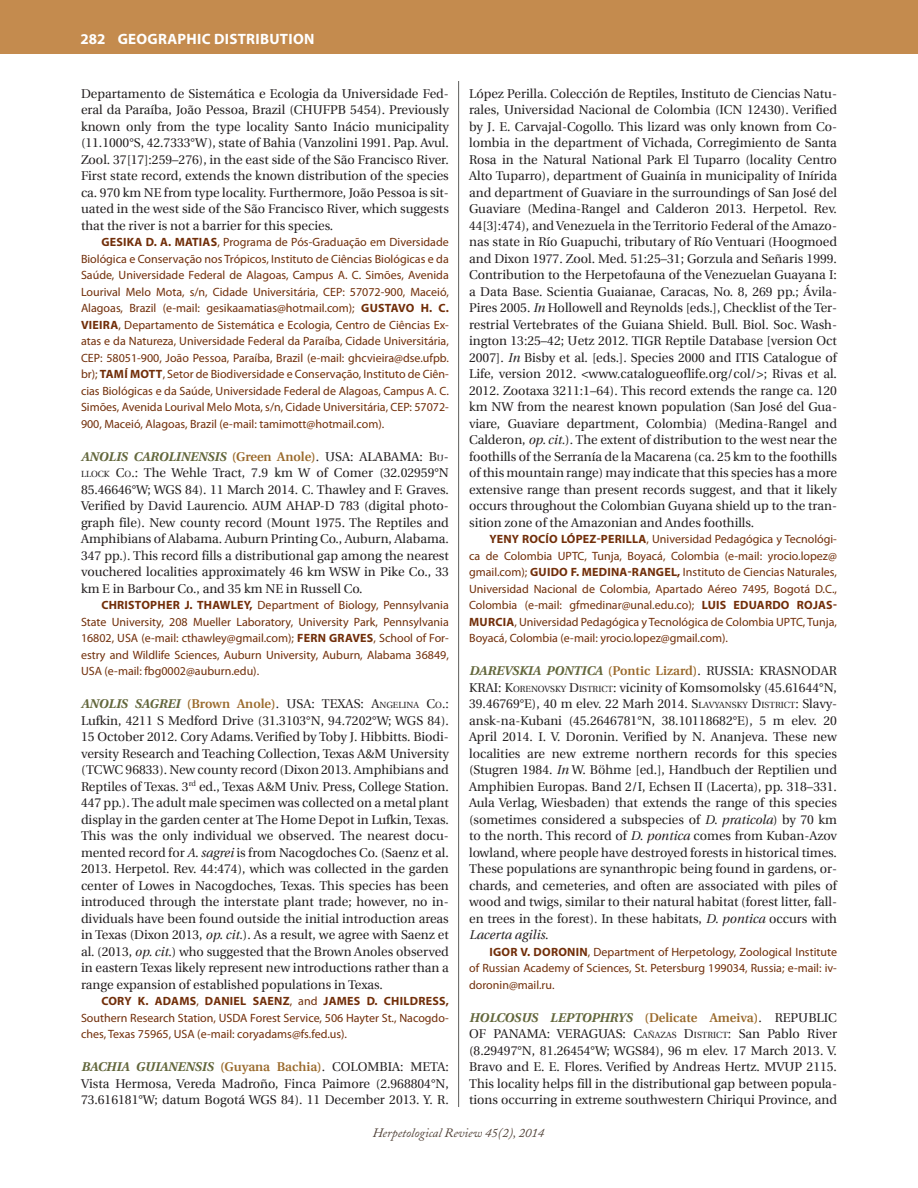
<style>
.page{position:relative;width:918px;height:1188px;background:#fff}
.page>*{position:absolute;margin:0;border:0;box-sizing:border-box;transform-origin:0 0}
.t1{font:700 15px "Myriad Pro";letter-spacing:.02em;color:#fff}
.Geo_Dist_nested_para{font:12.75px/16.5px "Utopia";color:#231f20;text-align:justify}
.Geo_Dist_Nested__no{font:12.75px/16.5px "Utopia";color:#231f20;text-align:justify}
.t2{font:italic 12.75px "Adobe Caslon";color:#504137}
.Geo_Dist_authors{font:12px/16.5px "Myriad Pro";color:#712e09;text-align:justify}
.s1{font-weight:700}
.s2{font-weight:700;font-style:italic;color:#63673c}
.s3{font-weight:600;color:#9a6a2c}
.s4{font-size:8.85px}
.s5{font-style:inherit}
.s6{font-style:italic}
</style>
<div class="page">
<hr style="left:458px;top:81px;width:1px;height:1026px;background:#5e5e5c">
<div style="left:0;top:0;width:918px;height:54px;background:#c48b4e"></div>
<p class="t1" style="left:80px;top:29px;width:236px">282 GEOGRAPHIC DISTRIBUTION</p>
<p class="Geo_Dist_Nested__no" style="left:81px;top:85px;width:369px">Departamento de Sistemática e Ecologia da Universidade Fed&shy;eral da Paraíba, João Pessoa, Brazil (CHUFPB 5454). Previously known only from the type locality Santo Inácio municipality (11.1000°S, 42.7333°W), state of Bahia (Vanzolini 1991. Pap. Avul.<br>Zool. 37[17]:259–276), in the east side of the São Francisco River.<br>First state record, extends the known distribution of the species ca. 970 km NE from type locality. Furthermore, João Pessoa is sit&shy;uated in the west side of the São Francisco River, which suggests that the river is not a barrier for this species.</p>
<p class="Geo_Dist_authors" style="left:81px;top:234px;width:369px;text-indent:20px"><span class="s1">GESIKA D. A. MATIAS</span>, Programa de Pós-Graduação em Diversidade Biológica e Conservação nos Trópicos, Instituto de Ciências Biológicas e da Saúde, Universidade Federal de Alagoas, Campus A. C. Simões, Avenida Lourival Melo Mota, s/n, Cidade Universitária, CEP: 57072-900, Maceió, Alagoas, Brazil (e-mail: gesikaamatias@hotmail.com); <span class="s1">GUSTAVO H. C.<br>VIEIRA</span>, Departamento de Sistemática e Ecologia, Centro de Ciências Ex&shy;atas e da Natureza, Universidade Federal da Paraíba, Cidade Universitária, CEP: 58051-900, João Pessoa, Paraíba, Brazil (e-mail: ghcvieira@dse.ufpb. br); <span class="s1">TAMÍ MOTT</span>, Setor de Biodiversidade e Conservação, Instituto de Ciên&shy;cias Biológicas e da Saúde, Universidade Federal de Alagoas, Campus A. C.<br>Simões, Avenida Lourival Melo Mota, s/n, Cidade Universitária, CEP: 57072- 900, Maceió, Alagoas, Brazil (e-mail: tamimott@hotmail.com).</p>
<p class="Geo_Dist_nested_para" style="left:81px;top:448px;width:369px"><span class="s2">ANOLIS CAROLINENSIS</span> <span class="s3">(Green Anole)</span>. USA: ALABAMA: B<span class="s4">U</span><span class="s5">-</span><span class="s4">LLOCK</span> C<span class="s4">O</span>.: The Wehle Tract, 7.9 km W of Comer (32.02959°N 85.46646°W; WGS 84). 11 March 2014. C. Thawley and F. Graves.<br>Verified by David Laurencio. AUM AHAP-D 783 (digital photo&shy;graph file). New county record (Mount 1975. The Reptiles and Amphibians of Alabama. Auburn Printing Co., Auburn, Alabama.<br>347 pp.). This record fills a distributional gap among the nearest vouchered localities approximately 46 km WSW in Pike Co., 33 km E in Barbour Co., and 35 km NE in Russell Co.</p>
<p class="Geo_Dist_authors" style="left:81px;top:597px;width:369px;text-indent:20px"><span class="s1">CHRISTOPHER J. THAWLEY,</span> Department of Biology, Pennsylvania State University, 208 Mueller Laboratory, University Park, Pennsylvania 16802, USA (e-mail: cthawley@gmail.com); <span class="s1">FERN GRAVES</span>, School of For&shy;estry and Wildlife Sciences, Auburn University, Auburn, Alabama 36849, USA (e-mail: fbg0002@auburn.edu).</p>
<p class="Geo_Dist_nested_para" style="left:81px;top:696px;width:369px"><span class="s2">ANOLIS SAGREI</span> <span class="s3">(Brown Anole)</span>. USA: TEXAS: <span class="s5">A</span><span class="s4">NGELINA</span> <span class="s5">C</span><span class="s4">O</span>.:<br>Lufkin, 4211 S Medford Drive (31.3103°N, 94.7202°W; WGS 84).<br>15 October 2012. Cory Adams. Verified by Toby J. Hibbitts. Biodi&shy;versity Research and Teaching Collection, Texas A&amp;M University (TCWC 96833). New county record (Dixon 2013. Amphibians and Reptiles of Texas. 3<sup>rd</sup> ed., Texas A&amp;M Univ. Press, College Station.<br>447 pp.). The adult male specimen was collected on a metal plant display in the garden center at The Home Depot in Lufkin, Texas.<br>This was the only individual we observed. The nearest docu&shy;mented record for <span class="s6">A. sagrei</span> is from Nacogdoches Co. (Saenz et al.<br>2013. Herpetol. Rev. 44:474), which was collected in the garden center of Lowes in Nacogdoches, Texas. This species has been introduced through the interstate plant trade; however, no in&shy;dividuals have been found outside the initial introduction areas in Texas (Dixon 2013, <span class="s6">op. cit</span>.). As a result, we agree with Saenz et al. (2013, <span class="s6">op. cit</span>.) who suggested that the Brown Anoles observed in eastern Texas likely represent new introductions rather than a range expansion of established populations in Texas.</p>
<p class="Geo_Dist_authors" style="left:81px;top:993px;width:369px;text-indent:20px"><span class="s1">CORY K. ADAMS</span>, <span class="s1">DANIEL SAENZ</span>, and <span class="s1">JAMES D. CHILDRESS, </span>Southern Research Station, USDA Forest Service, 506 Hayter St., Nacogdo&shy;ches, Texas 75965, USA (e-mail: coryadams@fs.fed.us).</p>
<p class="Geo_Dist_nested_para" style="left:81px;top:1059px;width:369px"><span class="s2">BACHIA GUIANENSIS</span> <span class="s3">(Guyana Bachia)</span>. COLOMBIA: META:<br>Vista Hermosa, Vereda Madroño, Finca Paimore (2.968804°N, 73.616181°W; datum Bogotá WGS 84). 11 December 2013. Y. R.</p>
<p class="Geo_Dist_nested_para" style="left:469px;top:85px;width:369px">López Perilla. Colección de Reptiles, Instituto de Ciencias Natu&shy;rales, Universidad Nacional de Colombia (ICN 12430). Verified by J. E. Carvajal-Cogollo. This lizard was only known from Co&shy;lombia in the department of Vichada, Corregimiento de Santa Rosa in the Natural National Park El Tuparro (locality Centro Alto Tuparro), department of Guainía in municipality of Inírida and department of Guaviare in the surroundings of San José del Guaviare (Medina-Rangel and Calderon 2013. Herpetol. Rev.<br>44[3]:474), and Venezuela in the Territorio Federal of the Amazo&shy;nas state in Río Guapuchi, tributary of Río Ventuari (Hoogmoed and Dixon 1977. Zool. Med. 51:25–31; Gorzula and Señaris 1999.<br>Contribution to the Herpetofauna of the Venezuelan Guayana I: a Data Base. Scientia Guaianae, Caracas, No. 8, 269 pp.; Ávila-Pires 2005. <span class="s6">In</span> Hollowell and Reynolds [eds.], Checklist of the Ter&shy;restrial Vertebrates of the Guiana Shield. Bull. Biol. Soc. Wash&shy;ington 13:25–42; Uetz 2012. TIGR Reptile Database [version Oct 2007]. <span class="s6">In</span> Bisby et al. [eds.]. Species 2000 and ITIS Catalogue of Life, version 2012. &lt;www.catalogueoflife.org/col/&gt;; Rivas et al.<br>2012. Zootaxa 3211:1–64). This record extends the range ca. 120 km NW from the nearest known population (San José del Gua&shy;viare, Guaviare department, Colombia) (Medina-Rangel and Calderon, <span class="s6">op. cit.</span>). The extent of distribution to the west near the foothills of the Serranía de la Macarena (ca. 25 km to the foothills of this mountain range) may indicate that this species has a more extensive range than present records suggest, and that it likely occurs throughout the Colombian Guyana shield up to the tran&shy;sition zone of the Amazonian and Andes foothills.</p>
<p class="Geo_Dist_authors" style="left:469px;top:531px;width:369px;text-indent:20px"><span class="s1">YENY ROCÍO LÓPEZ-PERILLA</span>, Universidad Pedagógica y Tecnológi&shy;ca de Colombia UPTC, Tunja, Boyacá, Colombia (e-mail: yrocio.lopez@ gmail.com); <span class="s1">GUIDO F. MEDINA-RANGEL,</span> Instituto de Ciencias Naturales, Universidad Nacional de Colombia, Apartado Aéreo 7495, Bogotá D.C., Colombia (e-mail: gfmedinar@unal.edu.co); <span class="s1">LUIS EDUARDO ROJAS-MURCIA</span>, Universidad Pedagógica y Tecnológica de Colombia UPTC, Tunja, Boyacá, Colombia (e-mail: yrocio.lopez@gmail.com).</p>
<p class="Geo_Dist_nested_para" style="left:469px;top:663px;width:369px"><span class="s2">DAREVSKIA PONTICA</span> <span class="s3">(Pontic Lizard)</span>. RUSSIA: KRASNODAR KRAI: <span class="s5">K</span><span class="s4">ORENOVSKY</span> <span class="s5">D</span><span class="s4">ISTRICT</span>: vicinity of Komsomolsky (45.61644°N, 39.46769°E), 40 m elev. 22 Marh 2014. <span class="s5">S</span><span class="s4">LAVYANSKY</span> <span class="s5">D</span><span class="s4">ISTRICT</span>: Slavy&shy;ansk-na-Kubani (45.2646781°N, 38.10118682°E), 5 m elev. 20<br>April 2014. I. V. Doronin. Verified by N. Ananjeva. These new localities are new extreme northern records for this species (Stugren 1984. <span class="s6">In</span> W. Böhme [ed.], Handbuch der Reptilien und Amphibien Europas. Band 2/I, Echsen II (Lacerta), pp. 318–331.<br>Aula Verlag, Wiesbaden) that extends the range of this species (sometimes considered a subspecies of <span class="s6">D. praticola</span>) by 70 km to the north. This record of <span class="s6">D. pontica</span> comes from Kuban-Azov lowland, where people have destroyed forests in historical times.<br>These populations are synanthropic being found in gardens, or&shy;chards, and cemeteries, and often are associated with piles of wood and twigs, similar to their natural habitat (forest litter, fall&shy;en trees in the forest). In these habitats, <span class="s6">D. pontica</span> occurs with <span class="s6">Lacerta agilis</span>.</p>
<p class="Geo_Dist_authors" style="left:469px;top:943px;width:369px;text-indent:20px"><span class="s1">IGOR V. DORONIN</span>, Department of Herpetology, Zoological Institute of Russian Academy of Sciences, St. Petersburg 199034, Russia; e-mail: iv&shy;doronin@mail.ru.</p>
<p class="Geo_Dist_nested_para" style="left:469px;top:1009px;width:369px"><span class="s2">HOLCOSUS LEPTOPHRYS</span> <span class="s3">(Delicate Ameiva)</span>. REPUBLIC OF PANAMA: VERAGUAS: <span class="s5">C</span><span class="s4">AÑAZAS</span> <span class="s5">D</span><span class="s4">ISTRICT</span>: San Pablo River (8.29497°N, 81.26454°W; WGS84), 96 m elev. 17 March 2013. V.<br>Bravo and E. E. Flores. Verified by Andreas Hertz. MVUP 2115.<br>This locality helps fill in the distributional gap between popula&shy;tions occurring in extreme southwestern Chiriqui Province, and</p>
<p class="t2" style="left:373px;top:1126px;width:173px">Herpetological Review 45(2), 2014</p>
</div>
